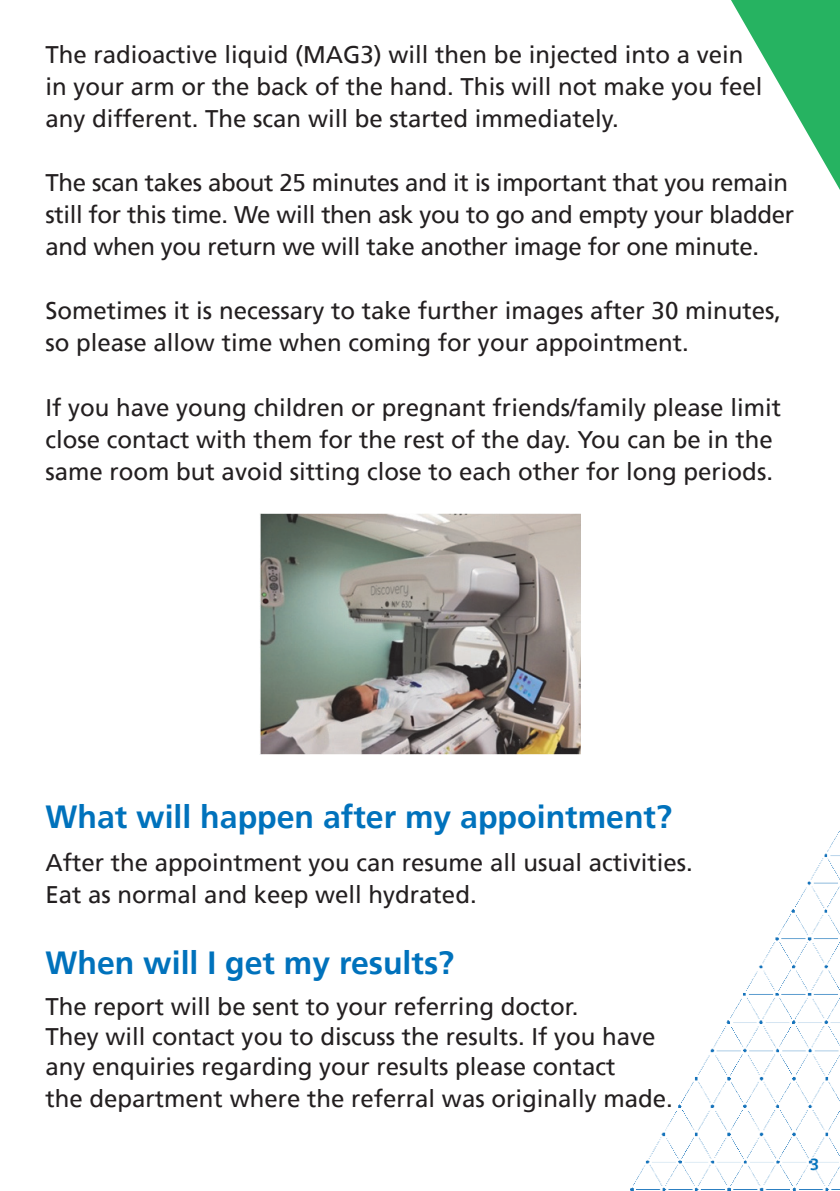
<style>
.page{position:relative;width:840px;height:1191px;background:#fff}
.page>*{position:absolute;margin:0;border:0;box-sizing:border-box;transform-origin:0 0}
.Large_title{font:700 32px "Frutiger";color:#0072bc}
.t1{font:24px/32px "Frutiger";color:#231f20}
.t2{font:700 16px "Frutiger";color:#0072bc}
</style>
<div class="page">
<svg style="left:731px;top:0;width:108px;height:188px"></svg>
<img style="left:630px;top:832px;width:209px;height:359px">
<img style="left:260px;top:513px;width:320px;height:241px">
<p class="t1" style="left:45px;top:39px;width:699px">The radioactive liquid (MAG3) will then be injected into a vein</p>
<p class="t1" style="left:45px;top:71px;width:718px">in your arm or the back of the hand. This will not make you feel</p>
<p class="t1" style="left:45px;top:103px;width:574px">any different. The scan will be started immediately.</p>
<p class="t1" style="left:45px;top:167px;width:749px">The scan takes about 25 minutes and it is important that you remain still for this time. We will then ask you to go and empty your bladder and when you return we will take another image for one minute.</p>
<p class="t1" style="left:45px;top:295px;width:736px">Sometimes it is necessary to take further images after 30 minutes,</p>
<p class="t1" style="left:45px;top:327px;width:644px">so please allow time when coming for your appointment.</p>
<p class="t1" style="left:45px;top:391px;width:736px">If you have young children or pregnant friends/family please limit close contact with them for the rest of the day. You can be in the same room but avoid sitting close to each other for long periods.</p>
<p class="Large_title" style="left:45px;top:798px;width:627px">What will happen after my appointment?</p>
<p class="t1" style="left:45px;top:847px;width:648px">After the appointment you can resume all usual activities.</p>
<p class="t1" style="left:45px;top:879px;width:432px">Eat as normal and keep well hydrated.</p>
<p class="Large_title" style="left:45px;top:944px;width:410px">When will I get my results?</p>
<p class="t1" style="left:45px;top:991px;width:534px">The report will be sent to your referring doctor.</p>
<p class="t1" style="left:45px;top:1021px;width:611px">They will contact you to discuss the results. If you have</p>
<p class="t1" style="left:45px;top:1051px;width:571px">any enquiries regarding your results please contact</p>
<p class="t1" style="left:45px;top:1083px;width:628px">the department where the referral was originally made.</p>
<p class="t2" style="left:809px;top:1154px;width:10px">3</p>
</div>
